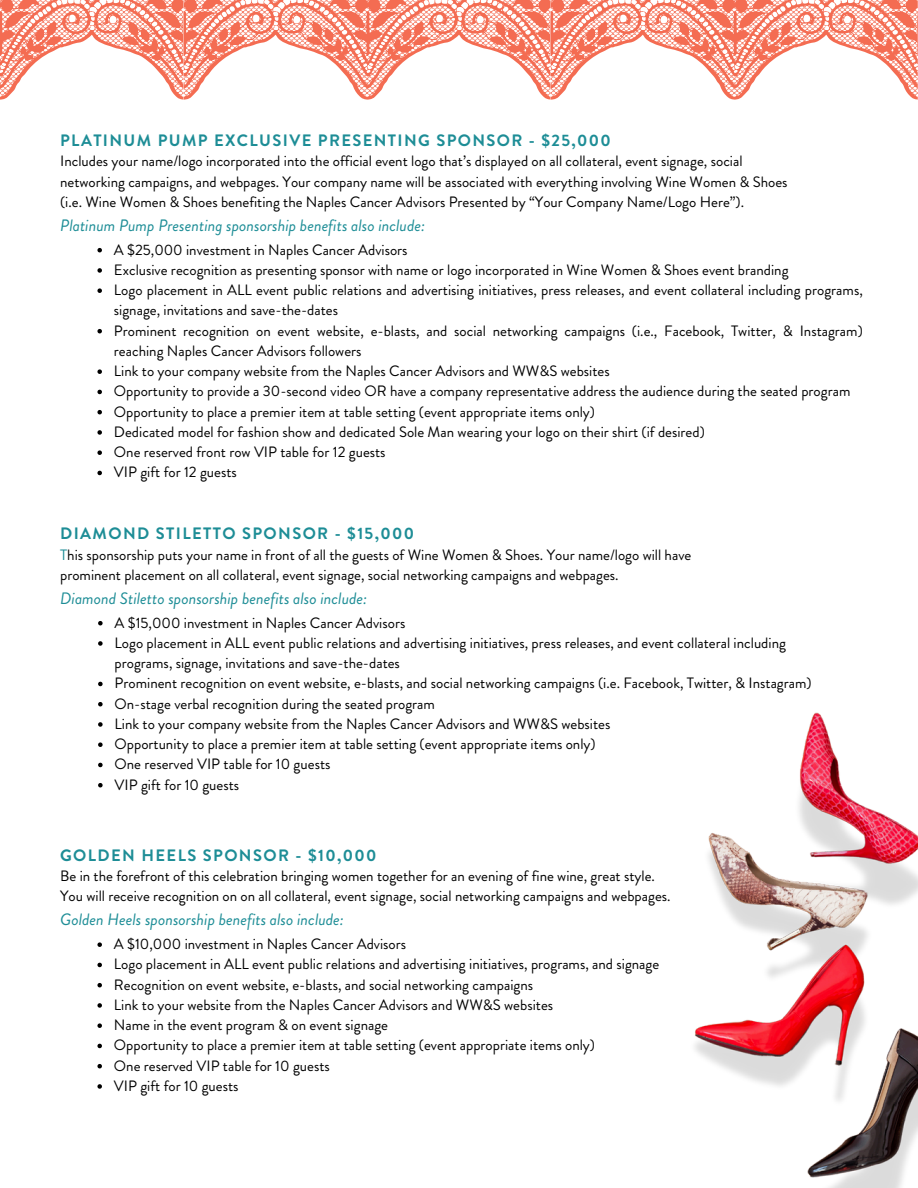
<style>
.page{position:relative;width:918px;height:1188px;background:#fff}
.page>*{position:absolute;margin:0;border:0;box-sizing:border-box;transform-origin:0 0}
.t1{font:italic 16.5px "Brandon Grotesque";color:#1d8d96}
.t2{font:700 16.5px "Brandon Grotesque";letter-spacing:.085em;color:#1d8d96}
.t3{font:15px/20.2px "Brandon Grotesque";color:#000}
.s1{color:#1d8d96}
</style>
<div class="page">
<svg style="left:0;top:0;width:918px;height:100px"></svg>
<img style="left:694px;top:712px;width:224px;height:476px">
<svg style="left:97px;top:942px;width:5px;height:5px"></svg>
<svg style="left:97px;top:963px;width:5px;height:4px"></svg>
<svg style="left:97px;top:983px;width:5px;height:4px"></svg>
<svg style="left:97px;top:1003px;width:5px;height:5px"></svg>
<svg style="left:97px;top:1023px;width:5px;height:5px"></svg>
<svg style="left:97px;top:1044px;width:5px;height:4px"></svg>
<svg style="left:97px;top:1064px;width:5px;height:4px"></svg>
<svg style="left:97px;top:1084px;width:5px;height:5px"></svg>
<svg style="left:98px;top:621px;width:5px;height:4px"></svg>
<svg style="left:98px;top:641px;width:5px;height:5px"></svg>
<svg style="left:98px;top:682px;width:5px;height:4px"></svg>
<svg style="left:98px;top:702px;width:5px;height:4px"></svg>
<svg style="left:98px;top:722px;width:5px;height:5px"></svg>
<svg style="left:98px;top:742px;width:5px;height:5px"></svg>
<svg style="left:98px;top:763px;width:5px;height:4px"></svg>
<svg style="left:98px;top:783px;width:5px;height:4px"></svg>
<svg style="left:97px;top:248px;width:5px;height:4px"></svg>
<svg style="left:97px;top:268px;width:5px;height:5px"></svg>
<svg style="left:97px;top:288px;width:5px;height:5px"></svg>
<svg style="left:97px;top:329px;width:5px;height:4px"></svg>
<svg style="left:97px;top:369px;width:5px;height:5px"></svg>
<svg style="left:97px;top:390px;width:5px;height:4px"></svg>
<svg style="left:97px;top:410px;width:5px;height:4px"></svg>
<svg style="left:97px;top:430px;width:5px;height:5px"></svg>
<svg style="left:97px;top:450px;width:5px;height:5px"></svg>
<svg style="left:97px;top:471px;width:5px;height:4px"></svg>
<p class="t2" style="left:60px;top:129px;width:552px">PLATINUM PUMP EXCLUSIVE PRESENTING SPONSOR - $25,000</p>
<p class="t3" style="left:60px;top:151px;width:729px">Includes your name/logo incorporated into the official event logo that’s displayed on all collateral, event signage, social networking campaigns, and webpages. Your company name will be associated with everything involving Wine Women &amp; Shoes (i.e. Wine Women &amp; Shoes benefiting the Naples Cancer Advisors Presented by “Your Company Name/Logo Here”).</p>
<p class="t1" style="left:60px;top:213px;width:367px">Platinum Pump Presenting sponsorship benefits also include:</p>
<p class="t3" style="left:114px;top:240px;width:295px">A $25,000 investment in Naples Cancer Advisors</p>
<p class="t3" style="left:114px;top:260px;width:676px">Exclusive recognition as presenting sponsor with name or logo incorporated in Wine Women &amp; Shoes event branding</p>
<p class="t3" style="left:114px;top:280px;width:750px">Logo placement in ALL event public relations and advertising initiatives, press releases, and event collateral including programs, signage, invitations and save-the-dates</p>
<p class="t3" style="left:114px;top:321px;width:750px">Prominent recognition on event website, e-blasts, and social networking campaigns (i.e., Facebook, Twitter, &amp; Instagram) reaching Naples Cancer Advisors followers</p>
<p class="t3" style="left:114px;top:361px;width:497px">Link to your company website from the Naples Cancer Advisors and WW&amp;S websites</p>
<p class="t3" style="left:114px;top:381px;width:738px">Opportunity to provide a 30-second video OR have a company representative address the audience during the seated program</p>
<p class="t3" style="left:114px;top:402px;width:483px">Opportunity to place a premier item at table setting (event appropriate items only)</p>
<h1 class="t3" style="left:114px;top:422px;width:592px">Dedicated model for fashion show and dedicated Sole Man wearing your logo on their shirt (if desired)</h1>
<p class="t3" style="left:114px;top:442px;width:273px">One reserved front row VIP table for 12 guests</p>
<p class="t3" style="left:114px;top:462px;width:124px">VIP gift for 12 guests</p>
<p class="t2" style="left:60px;top:522px;width:356px">DIAMOND STILETTO SPONSOR - $15,000</p>
<p class="t3" style="left:60px;top:544px;width:633px"><span class="s1">T</span>his sponsorship puts your name in front of all the guests of Wine Women &amp; Shoes. Your name/logo will have prominent placement on all collateral, event signage, social networking campaigns and webpages.</p>
<p class="t1" style="left:60px;top:587px;width:309px">Diamond Stiletto sponsorship benefits also include:</p>
<p class="t3" style="left:115px;top:613px;width:292px">A $15,000 investment in Naples Cancer Advisors</p>
<p class="t3" style="left:115px;top:633px;width:673px">Logo placement in ALL event public relations and advertising initiatives, press releases, and event collateral including programs, signage, invitations and save-the-dates</p>
<p class="t3" style="left:115px;top:673px;width:699px">Prominent recognition on event website, e-blasts, and social networking campaigns (i.e. Facebook, Twitter, &amp; Instagram)</p>
<p class="t3" style="left:115px;top:694px;width:322px">On-stage verbal recognition during the seated program</p>
<p class="t3" style="left:115px;top:714px;width:497px">Link to your company website from the Naples Cancer Advisors and WW&amp;S websites</p>
<h1 class="t3" style="left:115px;top:734px;width:483px">Opportunity to place a premier item at table setting (event appropriate items only)</h1>
<p class="t3" style="left:115px;top:754px;width:217px">One reserved VIP table for 10 guests</p>
<p class="t3" style="left:115px;top:775px;width:126px">VIP gift for 10 guests</p>
<p class="t2" style="left:60px;top:843px;width:318px">GOLDEN HEELS SPONSOR - $10,000</p>
<p class="t3" style="left:60px;top:866px;width:612px">Be in the forefront of this celebration bringing women together for an evening of fine wine, great style.<br>You will receive recognition on on all collateral, event signage, social networking campaigns and webpages.</p>
<p class="t3" style="left:114px;top:934px;width:294px">A $10,000 investment in Naples Cancer Advisors</p>
<p class="t3" style="left:114px;top:954px;width:547px">Logo placement in ALL event public relations and advertising initiatives, programs, and signage</p>
<h1 class="t3" style="left:114px;top:975px;width:421px">Recognition on event website, e-blasts, and social networking campaigns</h1>
<p class="t3" style="left:114px;top:995px;width:441px">Link to your website from the Naples Cancer Advisors and WW&amp;S websites</p>
<p class="t3" style="left:114px;top:1015px;width:276px">Name in the event program &amp; on event signage</p>
<p class="t3" style="left:114px;top:1035px;width:483px">Opportunity to place a premier item at table setting (event appropriate items only)</p>
<p class="t3" style="left:114px;top:1056px;width:217px">One reserved VIP table for 10 guests</p>
<p class="t3" style="left:114px;top:1076px;width:126px">VIP gift for 10 guests</p>
<p class="t1" style="left:60px;top:908px;width:285px">Golden Heels sponsorship benefits also include:</p>
</div>
